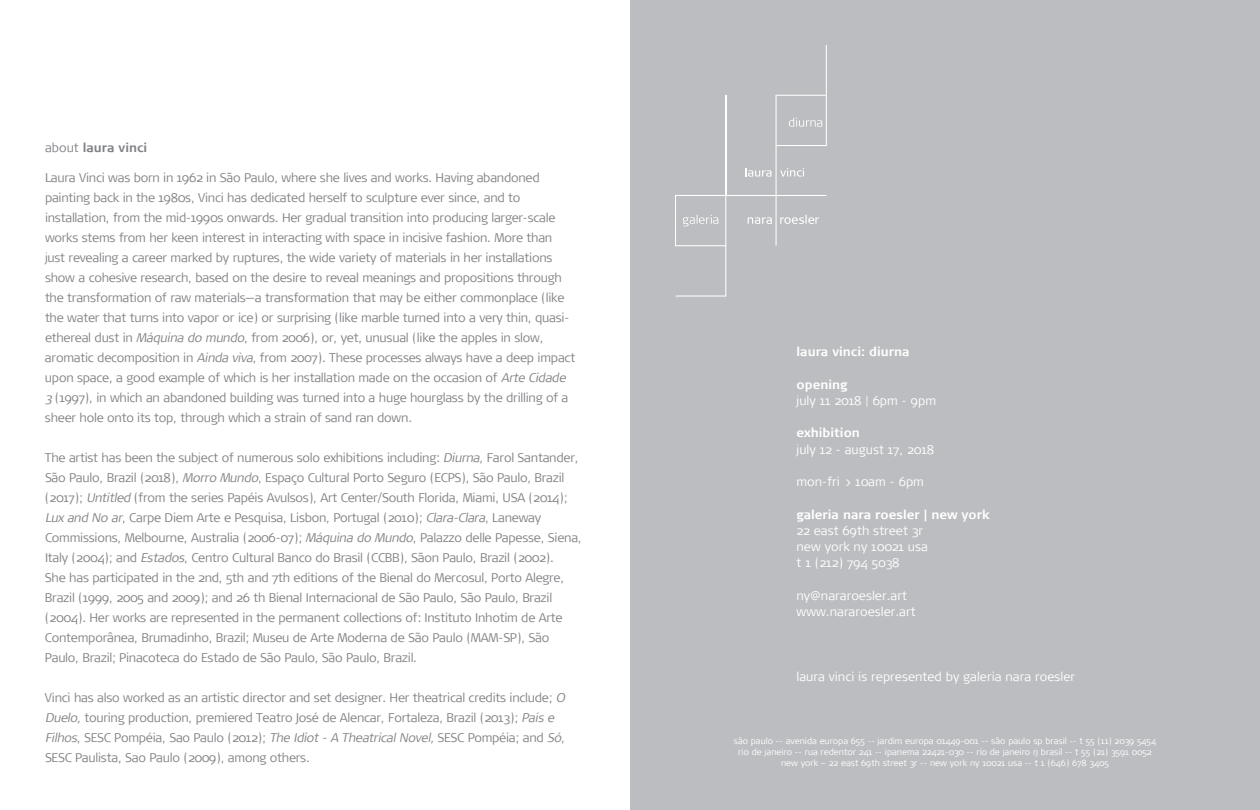
<style>
.page{position:relative;width:1260px;height:810px;background:#fff}
.page>*{position:absolute;margin:0;border:0;box-sizing:border-box;transform-origin:0 0}
.t1{font:300 12.5px/20px "Signa";letter-spacing:-.02em;color:#808285}
.t2{font:300 12.5px/16.2px "Signa";color:#fff}
.t3{font:700 12.5px "Signa";color:#fff}
.t4{font:700 12.5px "Signa";color:#808285}
.t5{font:300 8.75px/11.2px "Signa";color:#fff;text-align:center}
.s1{font-weight:300}
.s2{font-style:italic}
</style>
<div class="page">
<div style="left:631px;top:0;width:629px;height:810px;background:#bcbdc0"></div>
<svg style="left:675px;top:45px;width:152px;height:252px"></svg>
<hr style="left:725px;top:95px;width:1px;height:101px;background:#fff">
<p class="t4" style="left:45px;top:140px;width:104px"><span class="s1">about</span> laura vinci</p>
<p class="t1" style="left:45px;top:168px;width:532px">Laura Vinci was born in 1962 in São Paulo, where she lives and works. Having abandoned painting back in the 1980s, Vinci has dedicated herself to sculpture ever since, and to installation, from the mid-1990s onwards. Her gradual transition into producing larger-scale works stems from her keen interest in interacting with space in incisive fashion. More than just revealing a career marked by ruptures, the wide variety of materials in her installations show a cohesive research, based on the desire to reveal meanings and propositions through the transformation of raw materials—a transformation that may be either commonplace (like the water that turns into vapor or ice) or surprising (like marble turned into a very thin, quasi&shy;ethereal dust in <span class="s2">Máquina do mundo</span>, from 2006), or, yet, unusual (like the apples in slow, aromatic decomposition in <span class="s2">Ainda viva</span>, from 2007). These processes always have a deep impact upon space, a good example of which is her installation made on the occasion of <span class="s2">Arte Cidade 3</span> (1997), in which an abandoned building was turned into a huge hourglass by the drilling of a sheer hole onto its top, through which a strain of sand ran down.</p>
<p class="t1" style="left:45px;top:448px;width:538px">The artist has been the subject of numerous solo exhibitions including: <span class="s2">Diurna,</span> Farol Santander, São Paulo, Brazil (2018), <span class="s2">Morro Mundo</span>, Espaço Cultural Porto Seguro (ECPS), São Paulo, Brazil (2017); <span class="s2">Untitled</span> (from the series Papéis Avulsos), Art Center/South Florida, Miami, USA (2014); <span class="s2">Lux and No ar</span>, Carpe Diem Arte e Pesquisa, Lisbon, Portugal (2010); <span class="s2">Clara-Clara</span>, Laneway Commissions, Melbourne, Australia (2006-07); <span class="s2">Máquina do Mundo</span>, Palazzo delle Papesse, Siena, Italy (2004); and <span class="s2">Estados</span>, Centro Cultural Banco do Brasil (CCBB), Sãon Paulo, Brazil (2002).<br>She has participated in the 2nd, 5th and 7th editions of the Bienal do Mercosul, Porto Alegre, Brazil (1999, 2005 and 2009); and 26 th Bienal Internacional de São Paulo, São Paulo, Brazil (2004). Her works are represented in the permanent collections of: Instituto Inhotim de Arte Contemporânea, Brumadinho, Brazil; Museu de Arte Moderna de São Paulo (MAM-SP), São Paulo, Brazil; Pinacoteca do Estado de São Paulo, São Paulo, Brazil.</p>
<p class="t1" style="left:45px;top:688px;width:524px">Vinci has also worked as an artistic director and set designer. Her theatrical credits include; <span class="s2">O Duelo</span>, touring production, premiered Teatro José de Alencar, Fortaleza, Brazil (2013); <span class="s2">Pais e Filhos</span>, SESC Pompéia, Sao Paulo (2012); <span class="s2">The Idiot - A Theatrical Novel,</span> SESC Pompéia; and <span class="s2">Só</span>, SESC Paulista, Sao Paulo (2009), among others.</p>
<p class="t3" style="left:797px;top:344px;width:115px">laura vinci: diurna</p>
<p class="t3" style="left:797px;top:377px;width:52px">opening</p>
<p class="t2" style="left:797px;top:392px;width:141px">july 11 2018 | 6pm - 9pm</p>
<p class="t3" style="left:797px;top:426px;width:65px">exhibition</p>
<p class="t2" style="left:797px;top:441px;width:139px">july 12 - august 17, 2018</p>
<p class="t2" style="left:797px;top:474px;width:129px">mon-fri &gt; 10am - 6pm</p>
<p class="t3" style="left:797px;top:507px;width:194px">galeria nara roesler | new york</p>
<p class="t2" style="left:797px;top:522px;width:133px">22 east 69th street 3r new york ny 10021 usa t 1 (212) 794 5038</p>
<p class="t2" style="left:797px;top:587px;width:121px">ny@nararoesler.art www.nararoesler.art</p>
<p class="t2" style="left:797px;top:669px;width:280px">laura vinci is represented by galeria nara roesler</p>
<p class="t5" style="left:734px;top:735px;width:424px">são paulo -- avenida europa 655 -- jardim europa 01449-001 -- são paulo sp brasil -- t 55 (11) 2039 5454 rio de janeiro -- rua redentor 241 -- ipanema 22421-030 -- rio de janeiro rj brasil -- t 55 (21) 3591 0052 new york – 22 east 69th street 3r -- new york ny 10021 usa -- t 1 (646) 678 3405</p>
</div>
